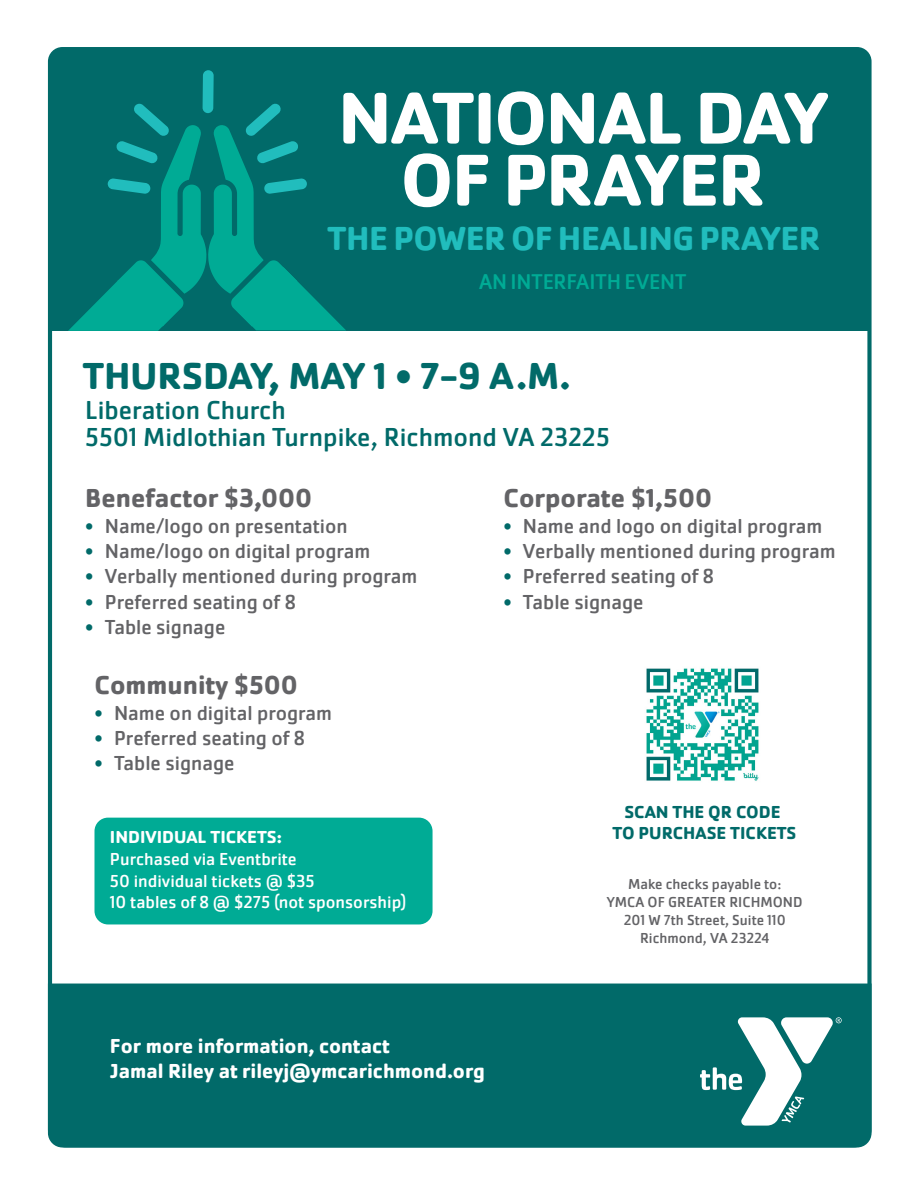
<style>
.page{position:relative;width:918px;height:1188px;background:#fff}
.page>*{position:absolute;margin:0;border:0;box-sizing:border-box;transform-origin:0 0}
.Text{font:700 76.05px "Cachet Pro";letter-spacing:-.025em;color:#fff}
.t1{font:700 39px "Cachet Pro";color:#016a69}
.t2{font:700 34.5px "Cachet Pro";letter-spacing:-.015em;color:#21bdbd}
.t3{font:27px "Cachet Pro";color:#016a69}
.t4{font:700 27px "Cachet Pro";color:#636366}
.t5{font:22.2px "Cachet Pro";color:#00ab95}
.t6{font:21px "Cachet Pro";color:#636366}
.t7{font:700 21px "Cachet Pro";color:#fff}
.t8{font:18px "Cachet Pro";color:#fff}
.t9{font:700 18px "Cachet Pro";color:#016a69}
.t10{font:700 18px "Cachet Pro";color:#fff}
.t11{font:15px "Cachet Pro";color:#636366}
.s1{color:#016a69}
</style>
<div class="page">
<div style="left:50px;top:49px;width:819px;height:281px;background:#016a69"></div>
<div style="left:203px;top:70px;width:11px;height:43px;background:#21bdbd;border-radius:5px"></div>
<svg style="left:68px;top:103px;width:278px;height:228px"></svg>
<div style="left:48px;top:984px;width:824px;height:164px;background:#016a69"></div>
<svg style="left:700px;top:1017px;width:142px;height:109px"></svg>
<img style="left:646px;top:668px;width:113px;height:113px">
<div style="left:94px;top:818px;width:339px;height:106px;background:#00ab95;border-radius:14px"></div>
<p class="Text" style="left:338px;top:71px;width:491px">NATIONAL DAY</p>
<p class="Text" style="left:400px;top:133px;width:366px">OF PRAYER</p>
<p class="t2" style="left:327px;top:217px;width:495px">THE POWER OF HEALING PRAYER</p>
<p class="t5" style="left:479px;top:268px;width:209px">AN INTERFAITH EVENT</p>
<p class="t1" style="left:83px;top:352px;width:490px">THURSDAY, MAY 1 • 7-9 A.M.</p>
<p class="t3" style="left:85px;top:395px;width:202px">Liberation Church</p>
<p class="t3" style="left:85px;top:422px;width:526px">5501 Midlothian Turnpike, Richmond VA 23225</p>
<p class="t4" style="left:85px;top:481px;width:229px">Benefactor $3,000</p>
<p class="t4" style="left:503px;top:481px;width:210px">Corporate $1,500</p>
<p class="t6" style="left:85px;top:514px;width:264px"><span class="s1">•</span> Name/logo on presentation</p>
<p class="t6" style="left:85px;top:539px;width:287px"><span class="s1">•</span> Name/logo on digital program</p>
<p class="t6" style="left:85px;top:564px;width:334px"><span class="s1">•</span> Verbally mentioned during program</p>
<p class="t6" style="left:85px;top:589px;width:212px"><span class="s1">•</span> Preferred seating of 8</p>
<p class="t6" style="left:85px;top:615px;width:142px"><span class="s1">•</span> Table signage</p>
<p class="t4" style="left:94px;top:668px;width:205px">Community $500</p>
<p class="t6" style="left:94px;top:701px;width:239px"><span class="s1">•</span> Name on digital program</p>
<p class="t6" style="left:94px;top:726px;width:212px"><span class="s1">•</span> Preferred seating of 8</p>
<p class="t6" style="left:94px;top:751px;width:142px"><span class="s1">•</span> Table signage</p>
<p class="t10" style="left:110px;top:826px;width:173px">INDIVIDUAL TICKETS:</p>
<p class="t8" style="left:110px;top:849px;width:188px">Purchased via Eventbrite</p>
<p class="t8" style="left:110px;top:870px;width:206px">50 individual tickets @ $35</p>
<p class="t8" style="left:110px;top:892px;width:298px">10 tables of 8 @ $275 (not sponsorship)</p>
<p class="t6" style="left:503px;top:514px;width:320px"><span class="s1">•</span> Name and logo on digital program</p>
<p class="t6" style="left:503px;top:539px;width:334px"><span class="s1">•</span> Verbally mentioned during program</p>
<p class="t6" style="left:503px;top:564px;width:212px"><span class="s1">•</span> Preferred seating of 8</p>
<p class="t6" style="left:503px;top:589px;width:142px"><span class="s1">•</span> Table signage</p>
<p class="t9" style="left:624px;top:801px;width:158px">SCAN THE QR CODE</p>
<p class="t9" style="left:612px;top:822px;width:185px">TO PURCHASE TICKETS</p>
<p class="t11" style="left:628px;top:876px;width:155px">Make checks payable to:</p>
<p class="t11" style="left:607px;top:894px;width:197px">YMCA OF GREATER RICHMOND</p>
<p class="t11" style="left:624px;top:912px;width:163px">201 W 7th Street, Suite 110</p>
<p class="t11" style="left:640px;top:930px;width:131px">Richmond, VA 23224</p>
<p class="t7" style="left:110px;top:1033px;width:282px">For more information, contact</p>
<p class="t7" style="left:110px;top:1058px;width:377px">Jamal Riley at rileyj@ymcarichmond.org</p>
</div>
